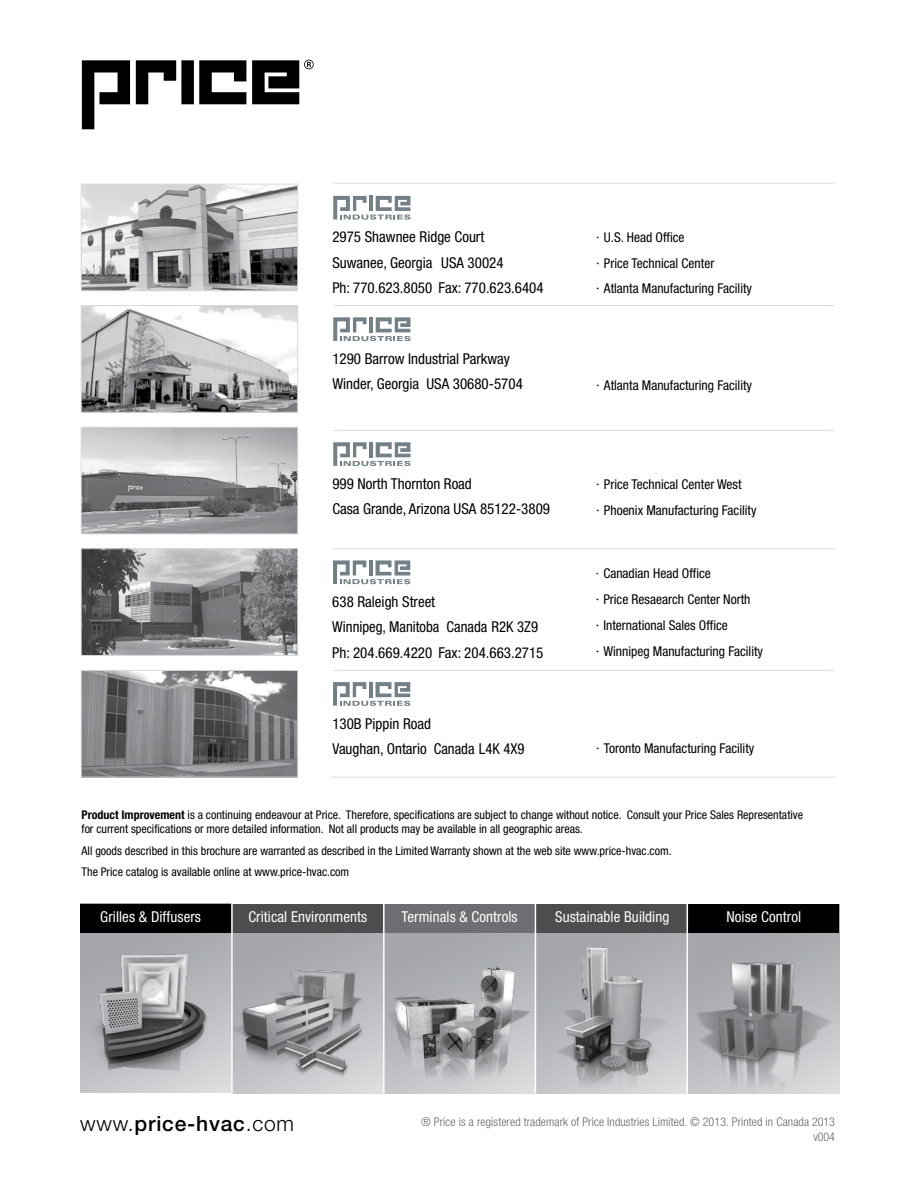
<style>
.page{position:relative;width:918px;height:1188px;background:#fff}
.page>*{position:absolute;margin:0;border:0;box-sizing:border-box;transform-origin:0 0}
.t1{font:500 21px "Helvetica Neue LT Std";letter-spacing:.04em;color:#000}
.t2{font:condensed 15px/25.5px "Helvetica Neue LT Std";color:#000}
.t3{font:condensed 15px "Helvetica Neue LT Std";letter-spacing:.005em;color:#fff}
.t4{font:condensed 13.5px/26px "Helvetica Neue LT Std";color:#000}
.t5{font:condensed 12px/14.7px "Helvetica Neue LT Std";color:#000}
.t6{font:300 condensed 12px/15px "Helvetica Neue LT Std";letter-spacing:.01em;color:#636466;text-align:right}
.s1{font-family:"Myriad Pro";font-stretch:normal}
.s2{font-weight:700}
.s3{font-weight:300}
</style>
<div class="page">
<svg style="left:82px;top:60px;width:48px;height:69px"></svg>
<svg style="left:136px;top:60px;width:40px;height:44px"></svg>
<div style="left:181px;top:60px;width:13px;height:44px;background:#000"></div>
<svg style="left:199px;top:60px;width:47px;height:44px"></svg>
<svg style="left:252px;top:60px;width:62px;height:44px"></svg>
<div style="left:232px;top:904px;width:151px;height:189px;background:#a5a7ab"></div>
<svg style="left:80px;top:932px;width:151px;height:161px"></svg>
<svg style="left:385px;top:932px;width:150px;height:161px"></svg>
<svg style="left:536px;top:932px;width:151px;height:161px"></svg>
<div style="left:80px;top:904px;width:152px;height:28px;background:#000"></div>
<div style="left:232px;top:904px;width:151px;height:28px;background:#4d4d4f"></div>
<div style="left:384px;top:904px;width:151px;height:28px;background:#6d6e71"></div>
<div style="left:536px;top:904px;width:151px;height:28px;background:#4d4d4f"></div>
<div style="left:688px;top:904px;width:151px;height:28px;background:#000"></div>
<img style="left:226px;top:949px;width:163px;height:144px">
<img style="left:534px;top:937px;width:153px;height:151px">
<img style="left:688px;top:929px;width:152px;height:164px">
<img style="left:85px;top:942px;width:141px;height:151px">
<hr style="left:535px;top:903px;width:1px;height:190px;background:#fff">
<svg style="left:333px;top:317px;width:78px;height:24px"></svg>
<svg style="left:333px;top:442px;width:78px;height:24px"></svg>
<svg style="left:333px;top:560px;width:77px;height:24px"></svg>
<svg style="left:333px;top:682px;width:77px;height:24px"></svg>
<svg style="left:333px;top:196px;width:78px;height:24px"></svg>
<img style="left:83px;top:186px;width:213px;height:103px">
<div style="left:81px;top:184px;width:217px;height:107px;border:1px solid #d5dce0"></div>
<svg style="left:83px;top:307px;width:213px;height:104px"></svg>
<div style="left:81px;top:305px;width:217px;height:108px;border:1px solid #d5dce0"></div>
<img style="left:83px;top:429px;width:213px;height:103px">
<div style="left:81px;top:427px;width:217px;height:107px;border:1px solid #d5dce0"></div>
<img style="left:83px;top:672px;width:213px;height:104px">
<div style="left:81px;top:670px;width:217px;height:108px;border:1px solid #d5dce0"></div>
<img style="left:83px;top:550px;width:213px;height:104px">
<div style="left:81px;top:548px;width:217px;height:108px;border:1px solid #d5dce0"></div>
<hr style="left:333px;top:305px;width:502px;height:1px;background:#d5dce0">
<hr style="left:333px;top:430px;width:502px;height:1px;background:#d5dce0">
<hr style="left:333px;top:183px;width:502px;height:1px;background:#d5dce0">
<hr style="left:333px;top:548px;width:502px;height:1px;background:#d5dce0">
<hr style="left:333px;top:670px;width:502px;height:1px;background:#d5dce0">
<img style="left:385px;top:945px;width:147px;height:145px">
<hr style="left:231px;top:903px;width:2px;height:190px;background:#fff">
<hr style="left:383px;top:903px;width:2px;height:190px;background:#fff">
<hr style="left:331px;top:777px;width:504px;height:1px;background:#d5dce0">
<p class="t2" style="left:332px;top:224px;width:213px">2975 Shawnee Ridge Court<br>Suwanee, Georgia USA 30024<br>Ph: 770.623.8050 Fax: 770.623.6404</p>
<p class="t2" style="left:332px;top:346px;width:192px">1290 Barrow Industrial Parkway<br>Winder, Georgia USA 30680-5704</p>
<p class="t2" style="left:332px;top:471px;width:219px">999 North Thornton Road<br>Casa Grande, Arizona USA 85122-3809</p>
<p class="t2" style="left:332px;top:589px;width:213px">638 Raleigh Street<br>Winnipeg, Manitoba Canada R2K 3Z9<br>Ph: 204.669.4220 Fax: 204.663.2715</p>
<p class="t2" style="left:332px;top:711px;width:194px">130B Pippin Road<br>Vaughan, Ontario Canada L4K 4X9</p>
<p class="t4" style="left:597px;top:224px;width:157px"><span class="s1">·</span> U.S. Head Office<br><span class="s1">·</span> Price Technical Center<br><span class="s1">·</span> Atlanta Manufacturing Facility</p>
<p class="t4" style="left:597px;top:372px;width:157px"><span class="s1">·</span> Atlanta Manufacturing Facility</p>
<p class="t4" style="left:597px;top:471px;width:162px"><span class="s1">·</span> Price Technical Center West<br><span class="s1">·</span> Phoenix Manufacturing Facility</p>
<p class="t4" style="left:596px;top:560px;width:169px">· Canadian Head Office<br><span class="s1">·</span> Price Resaearch Center North<br><span class="s1">·</span> International Sales Office<br><span class="s1">·</span> Winnipeg Manufacturing Facility</p>
<p class="t4" style="left:597px;top:735px;width:159px"><span class="s1">·</span> Toronto Manufacturing Facility</p>
<p class="t5" style="left:82px;top:807px;width:723px"><span class="s2">Product Improvement</span> is a continuing endeavour at Price. Therefore, specifications are subject to change without notice. Consult your Price Sales Representative for current specifications or more detailed information. Not all products may be available in all geographic areas.</p>
<p class="t5" style="left:82px;top:840px;width:592px;line-height:21.5px">All goods described in this brochure are warranted as described in the Limited Warranty shown at the web site www.price-hvac.com.<br>The Price catalog is available online at www.price-hvac.com</p>
<p class="t3" style="left:100px;top:908px;width:102px">Grilles &amp; Diffusers</p>
<p class="t3" style="left:248px;top:908px;width:120px">Critical Environments</p>
<p class="t3" style="left:555px;top:908px;width:116px">Sustainable Building</p>
<p class="t3" style="left:726px;top:908px;width:76px">Noise Control</p>
<p class="t3" style="left:402px;top:908px;width:118px">Terminals &amp; Controls</p>
<h1 class="t1" style="left:80px;top:1111px;width:215px"><span class="s3">www.</span>price-hvac<span class="s3">.com</span></h1>
<p class="t6" style="left:421px;top:1114px;width:415px">® Price is a registered trademark of Price Industries Limited. © 2013. Printed in Canada 2013 v004</p>
</div>
